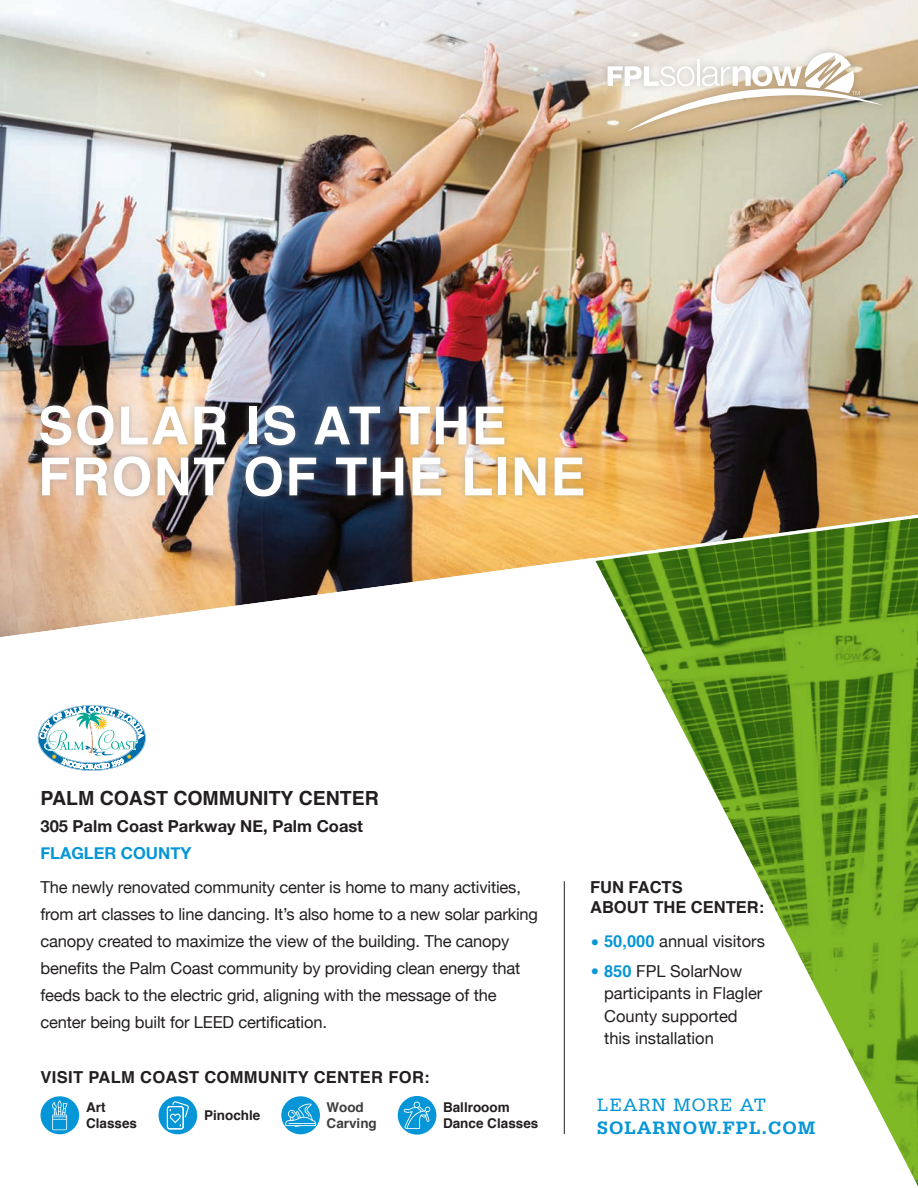
<style>
.page{position:relative;width:918px;height:1188px;background:#fff}
.page>*{position:absolute;margin:0;border:0;box-sizing:border-box;transform-origin:0 0}
.Desc_Playfair_21_21{font:700 52.5px/51px "Helvetica";letter-spacing:.03em;color:#fff}
.t1{font:700 19.5px "Helvetica";color:#231f20}
.Desc_Playfair_21_21-2{font:700 19.05px/22.8px "Serifa BT";letter-spacing:.06em;color:#0696d7}
.t2{font:16.5px/27px "Helvetica Neue";letter-spacing:-.01em;color:#231f20}
.t3{font:700 16.5px/27px "Helvetica Neue";color:#231f20}
.Desc_Playfair_21_21-3{font:700 16.5px "Helvetica";letter-spacing:.02em;color:#231f20}
.Desc_Playfair_21_21-4{font:700 16.5px/19.8px "Helvetica";color:#231f20}
.t4{font:700 13.5px/16.2px "Helvetica";color:#231f20}
.t5{font:700 13.5px/16.2px "Helvetica";color:#3e3e3f}
.s1{color:#0696d7}
.s2{font-family:"Helvetica";font-weight:700;font-size:27px;color:#0696d7}
.s3{font-family:"Helvetica";font-weight:700;color:#0696d7}
.s4{font-weight:400}
</style>
<div class="page">
<img style="left:563px;top:645px;width:355px;height:541px">
<img style="left:0;top:0;width:918px;height:645px">
<div style="left:599px;top:44px;width:293px;height:95px;background:#231f20;opacity:.2"></div>
<svg style="left:608px;top:52px;width:277px;height:80px"></svg>
<div style="left:33px;top:399px;width:557px;height:104px;background:#90979a;opacity:.5"></div>
<hr style="left:564px;top:881px;width:1px;height:253px;background:#231f20">
<div style="left:41px;top:1096px;width:38px;height:38px;background:#0696d7;border-radius:50%"></div>
<svg style="left:52px;top:1100px;width:16px;height:30px"></svg>
<div style="left:159px;top:1096px;width:38px;height:38px;background:#0696d7;border-radius:50%"></div>
<div style="left:167px;top:1106px;width:17px;height:23px;border:1px solid #fff;border-radius:2px"></div>
<svg style="left:169px;top:1101px;width:20px;height:25px"></svg>
<div style="left:398px;top:1096px;width:38px;height:39px;background:#0696d7;border-radius:50%"></div>
<svg style="left:404px;top:1102px;width:27px;height:27px"></svg>
<div style="left:281px;top:1096px;width:39px;height:38px;background:#0696d7;border-radius:50%"></div>
<svg style="left:285px;top:1104px;width:31px;height:23px"></svg>
<svg style="left:38px;top:705px;width:108px;height:66px"></svg>
<p class="Desc_Playfair_21_21" style="left:38px;top:401px;width:549px">SOLAR IS AT THE<br>FRONT OF THE LINE</p>
<p class="t1" style="left:40px;top:783px;width:340px">PALM COAST COMMUNITY CENTER</p>
<p class="t3" style="left:40px;top:813px;width:324px">305 Palm Coast Parkway NE, Palm Coast<br><span class="s1">FLAGLER COUNTY</span></p>
<p class="t2" style="left:40px;top:875px;width:499px">The newly renovated community center is home to many activities, from art classes to line dancing. It’s also home to a new solar parking canopy created to maximize the view of the building. The canopy benefits the Palm Coast community by providing clean energy that feeds back to the electric grid, aligning with the message of the center being built for LEED certification.</p>
<p class="Desc_Playfair_21_21-3" style="left:40px;top:1064px;width:391px">VISIT PALM COAST COMMUNITY CENTER FOR:</p>
<p class="t4" style="left:86px;top:1100px;width:53px">Art<br>Classes</p>
<p class="t4" style="left:204px;top:1108px;width:58px">Pinochle</p>
<p class="t4" style="left:443px;top:1100px;width:97px">Ballrooom<br>Dance Classes</p>
<p class="t5" style="left:327px;top:1100px;width:52px">Wood<br>Carving</p>
<p class="Desc_Playfair_21_21-4" style="left:590px;top:878px;width:176px">FUN FACTS<br>ABOUT THE CENTER:</p>
<p class="t2" style="left:590px;top:929px;width:176px"><span class="s2">•</span> <span class="s3">50,000</span> annual visitors</p>
<p class="t2" style="left:604px;top:960px;width:160px;line-height:22.5px;text-indent:-14px"><span class="s2">•</span> <span class="s3">850</span> FPL SolarNow participants in Flagler<br>County supported this installation</p>
<p class="Desc_Playfair_21_21-2" style="left:597px;top:1093px;width:220px"><span class="s4">LEARN MORE AT<br></span>SOLARNOW.FPL.COM</p>
</div>
